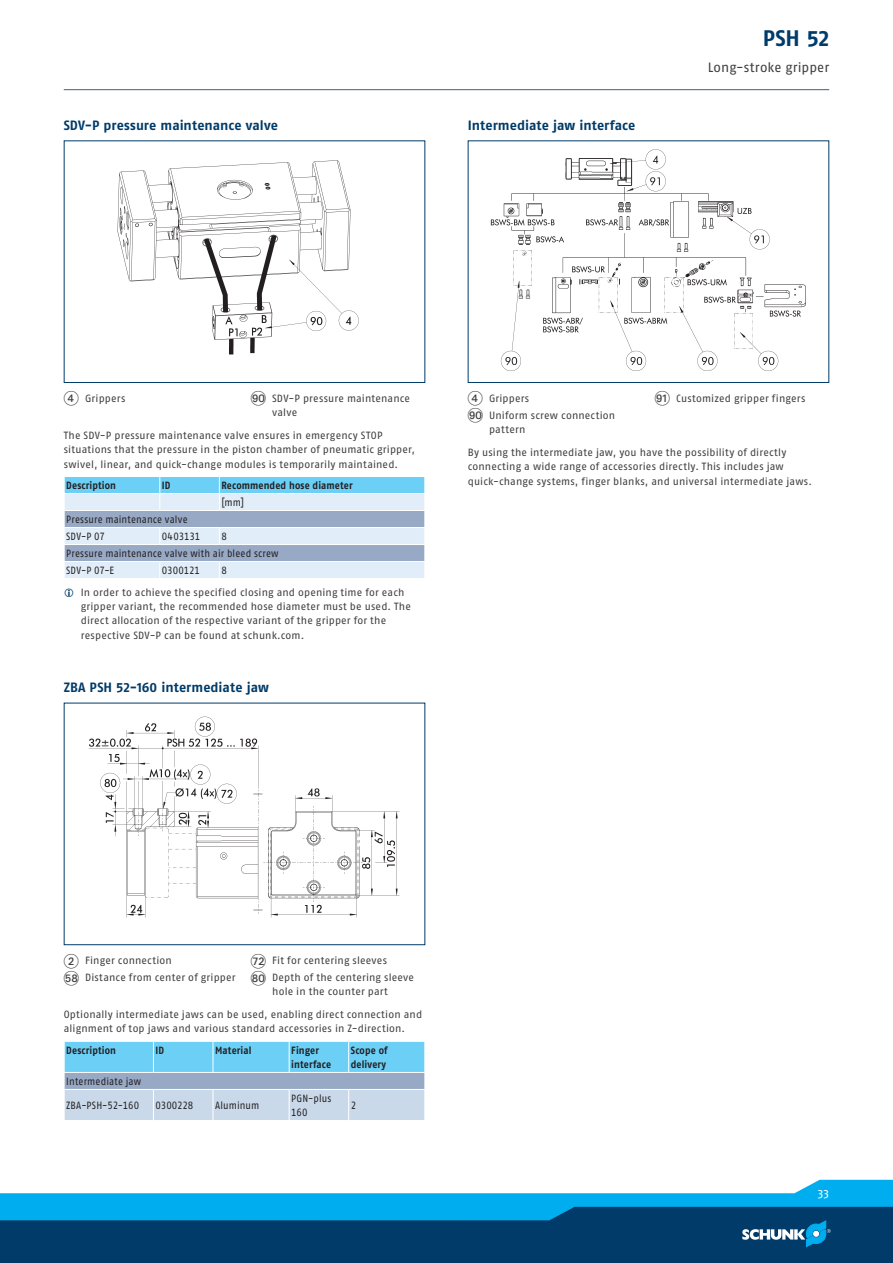
<style>
.page{position:relative;width:893px;height:1263px;background:#fff}
.page>*{position:absolute;margin:0;border:0;box-sizing:border-box;transform-origin:0 0}
.t1{font:700 22.5px "SCHUNK Fago Pro";color:#003b69}
.t2{font:700 13.5px "SCHUNK Fago Pro";color:#003b69}
.t3{font:13.5px "SCHUNK Fago Pro";letter-spacing:.005em;color:#3e3e3f}
.t4{font:12px "SCHUNK Fago Pro";color:#fff}
.t5{font:10.5px/14.2px "SCHUNK Fago Pro";letter-spacing:.015em;color:#3e3e3f}
.t6{font:10.5px/17px "SCHUNK Fago Pro";letter-spacing:.01em;color:#231f20;scale:.9 1}
.t7{font:700 10.5px/14.2px "SCHUNK Fago Pro";letter-spacing:.015em;color:#231f20;scale:.9 1}
.t8{font:10.5px "SCHUNK Fago Pro";letter-spacing:-.015em;color:#231f20;scale:.9 1}
.t9{font:10.5px "SCHUNK Fago Pro";letter-spacing:-.01em;color:#231f20;scale:.9 1}
.s1{font-family:"Deco Numbers LH Circle";font-size:15px}
</style>
<div class="page">
<div style="left:0;top:1202px;width:893px;height:61px;background:#003b69"></div>
<svg style="left:0;top:1180px;width:893px;height:67px"></svg>
<hr style="left:64px;top:89px;width:765px;height:1px;background:#35628d">
<div style="left:64px;top:140px;width:361px;height:243px;border:1px solid #003b69"></div>
<img style="left:117px;top:160px;width:242px;height:195px">
<svg style="left:64px;top:476px;width:361px;height:102px;background:#b8d3e7"></svg>
<hr style="left:64px;top:561px;width:96px;height:1px;background:#fff">
<hr style="left:160px;top:561px;width:59px;height:1px;background:#fff">
<hr style="left:219px;top:561px;width:206px;height:1px;background:#fff">
<div style="left:468px;top:140px;width:361px;height:243px;border:1px solid #003b69"></div>
<img style="left:490px;top:149px;width:316px;height:222px">
<div style="left:64px;top:703px;width:361px;height:242px;border:1px solid #003b69"></div>
<img style="left:88px;top:716px;width:312px;height:202px">
<svg style="left:64px;top:1041px;width:361px;height:79px;background:#9dcce7"></svg>
<hr style="left:64px;top:1089px;width:89px;height:1px;background:#fff">
<hr style="left:153px;top:1089px;width:60px;height:1px;background:#fff">
<hr style="left:213px;top:1089px;width:76px;height:1px;background:#fff">
<hr style="left:289px;top:1089px;width:60px;height:1px;background:#fff">
<hr style="left:349px;top:1089px;width:76px;height:1px;background:#fff">
<p class="t2" style="left:64px;top:117px;width:216px">SDV-P pressure maintenance valve</p>
<p class="t2" style="left:468px;top:117px;width:169px">Intermediate jaw interface</p>
<h1 class="t1" style="left:763px;top:24px;width:68px">PSH 52</h1>
<p class="t3" style="left:708px;top:60px;width:123px">Long-stroke gripper</p>
<p class="t5" style="left:64px;top:391px;width:63px"><span class="s1">4</span> Grippers</p>
<p class="t5" style="left:272px;top:391px;width:139px;text-indent:-21px"><span class="s1">IT</span> SDV-P pressure maintenance valve</p>
<p class="t5" style="left:64px;top:428px;width:353px">The SDV-P pressure maintenance valve ensures in emergency STOP situations that the pressure in the piston chamber of pneumatic gripper, swivel, linear, and quick-change modules is temporarily maintained.</p>
<p class="t7" style="left:66px;top:478px;width:57px">Description</p>
<p class="t7" style="left:162px;top:478px;width:11px">ID</p>
<p class="t7" style="left:221px;top:478px;width:147px">Recommended hose diameter</p>
<p class="t6" style="left:221px;top:494px;width:27px">[mm]</p>
<p class="t6" style="left:66px;top:511px;width:136px">Pressure maintenance valve<br>SDV-P 07</p>
<p class="t6" style="left:66px;top:528px;width:237px;text-indent:155px">8<br>Pressure maintenance valve with air bleed screw<br>SDV-P 07-E</p>
<p class="t8" style="left:162px;top:530px;width:44px">0403131</p>
<p class="t6" style="left:162px;top:562px;width:44px">0300121</p>
<p class="t6" style="left:221px;top:562px;width:8px">8</p>
<p class="t5" style="left:81px;top:585px;width:332px">In order to achieve the specified closing and opening time for each gripper variant, the recommended hose diameter must be used. The direct allocation of the respective variant of the gripper for the respective SDV-P can be found at schunk.com.</p>
<p class="t2" style="left:64px;top:679px;width:207px">ZBA PSH 52-160 intermediate jaw</p>
<p class="t5" style="left:468px;top:390px;width:149px;line-height:17px"><span class="s1">4</span> Grippers<br><span class="s1">IT</span> Uniform screw connection</p>
<p class="t5" style="left:489px;top:422px;width:38px">pattern</p>
<p class="t5" style="left:655px;top:391px;width:152px"><span class="s1">IK</span> Customized gripper fingers</p>
<p class="t5" style="left:468px;top:445px;width:346px">By using the intermediate jaw, you have the possibility of directly connecting a wide range of accessories directly. This includes jaw quick-change systems, finger blanks, and universal intermediate jaws.</p>
<p class="t5" style="left:64px;top:952px;width:173px;line-height:17px"><span class="s1">2</span> Finger connection<br><span class="s1">ER</span> Distance from center of gripper</p>
<p class="t5" style="left:251px;top:952px;width:165px;line-height:17px"><span class="s1">GL</span> Fit for centering sleeves<br><span class="s1">HT</span> Depth of the centering sleeve</p>
<p class="t5" style="left:64px;top:980px;width:360px;line-height:22.8px;text-indent:208px">hole in the counter part<br>Optionally intermediate jaws can be used, enabling direct connection and</p>
<p class="t5" style="left:64px;top:1022px;width:343px">alignment of top jaws and various standard accessories in Z-direction.</p>
<p class="t7" style="left:66px;top:1043px;width:57px">Description</p>
<p class="t7" style="left:156px;top:1043px;width:11px">ID</p>
<p class="t7" style="left:215px;top:1043px;width:42px">Material</p>
<p class="t7" style="left:291px;top:1043px;width:46px">Finger interface</p>
<p class="t7" style="left:351px;top:1043px;width:42px">Scope of delivery</p>
<p class="t6" style="left:66px;top:1073px;width:85px">Intermediate jaw</p>
<p class="t6" style="left:66px;top:1097px;width:82px">ZBA-PSH-52-160</p>
<p class="t9" style="left:156px;top:1099px;width:44px">0300228</p>
<p class="t6" style="left:215px;top:1097px;width:51px">Aluminum</p>
<p class="t6" style="left:291px;top:1091px;width:46px;line-height:14.2px">PGN-plus<br>160</p>
<p class="t6" style="left:351px;top:1097px;width:8px">2</p>
<p class="t4" style="left:818px;top:1186px;width:13px">33</p>
</div>
